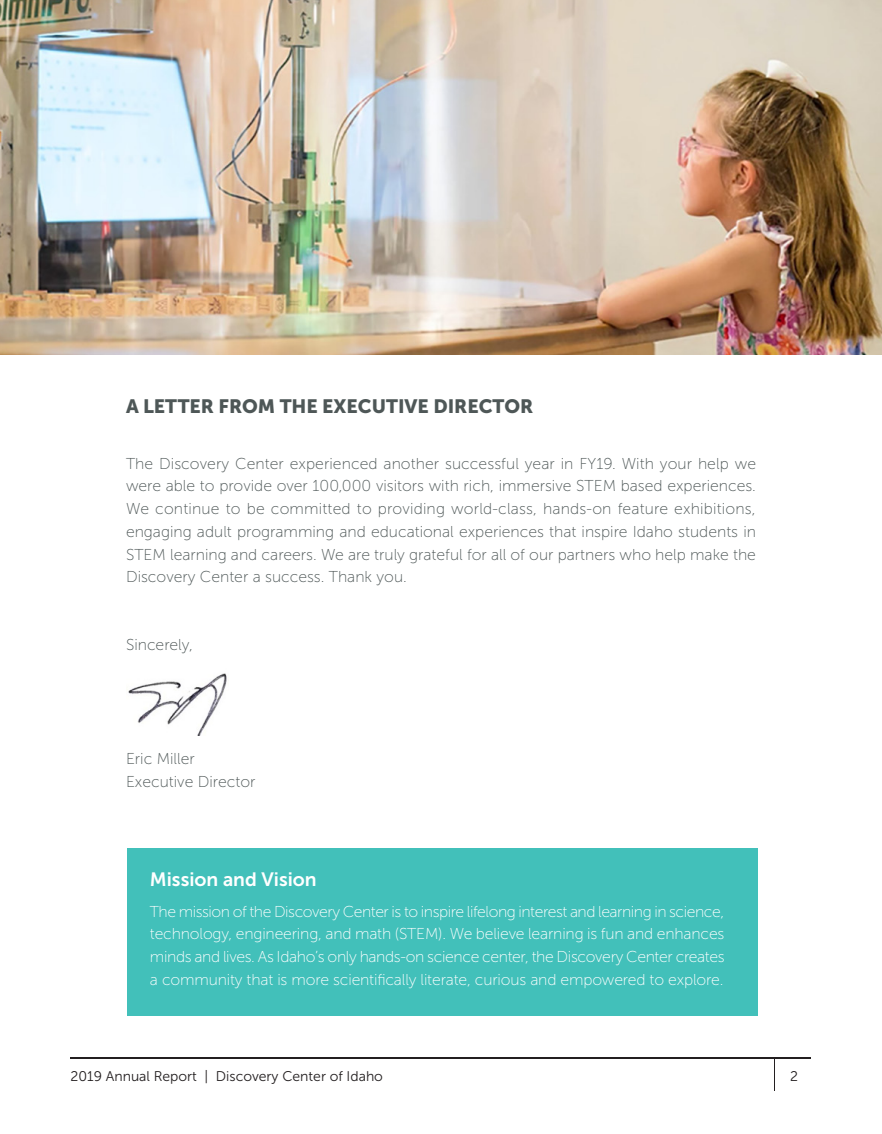
<style>
.page{position:relative;width:882px;height:1134px;background:#fff}
.page>*{position:absolute;margin:0;border:0;box-sizing:border-box;transform-origin:0 0}
.t1{font:19.25px "Museo Sans 900";color:#4e5757}
.t2{font:19.25px "Museo Sans 700";color:#fff}
.t3{font:15.75px/22.8px "Museo Sans 100";color:#4e5757;text-align:justify}
.t4{font:15.75px/22.8px "Museo Sans 100";letter-spacing:-.01em;color:#fff;text-align:justify}
.t5{font:14px "Museo Sans 300";color:#231f20}
</style>
<div class="page">
<hr style="left:71px;top:1058px;width:740px;height:1px;background:#231f20">
<hr style="left:774px;top:1058px;width:1px;height:33px;background:#231f20">
<img style="left:128px;top:673px;width:99px;height:62px">
<div style="left:127px;top:848px;width:631px;height:168px;background:#42c0ba"></div>
<img style="left:0;top:0;width:882px;height:355px">
<p class="t1" style="left:126px;top:395px;width:409px">A LETTER FROM THE EXECUTIVE DIRECTOR</p>
<p class="t3" style="left:126px;top:452px;width:632px">The Discovery Center experienced another successful year in FY19. With your help we were able to provide over 100,000 visitors with rich, immersive STEM based experiences.<br>We continue to be committed to providing world-class, hands-on feature exhibitions, engaging adult programming and educational experiences that inspire Idaho students in STEM learning and careers. We are truly grateful for all of our partners who help make the Discovery Center a success. Thank you.</p>
<p class="t3" style="left:126px;top:634px;width:68px">Sincerely,</p>
<p class="t3" style="left:126px;top:748px;width:70px">Eric Miller</p>
<p class="t3" style="left:126px;top:770px;width:131px">Executive Director</p>
<p class="t2" style="left:150px;top:869px;width:168px">Mission and Vision</p>
<p class="t4" style="left:150px;top:900px;width:576px">The mission of the Discovery Center is to inspire lifelong interest and learning in science, technology, engineering, and math (STEM). We believe learning is fun and enhances minds and lives. As Idaho’s only hands-on science center, the Discovery Center creates a community that is more scientifically literate, curious and empowered to explore.</p>
<p class="t5" style="left:71px;top:1069px;width:314px">2019 Annual Report | Discovery Center of Idaho</p>
<p class="t5" style="left:790px;top:1069px;width:9px">2</p>
</div>
